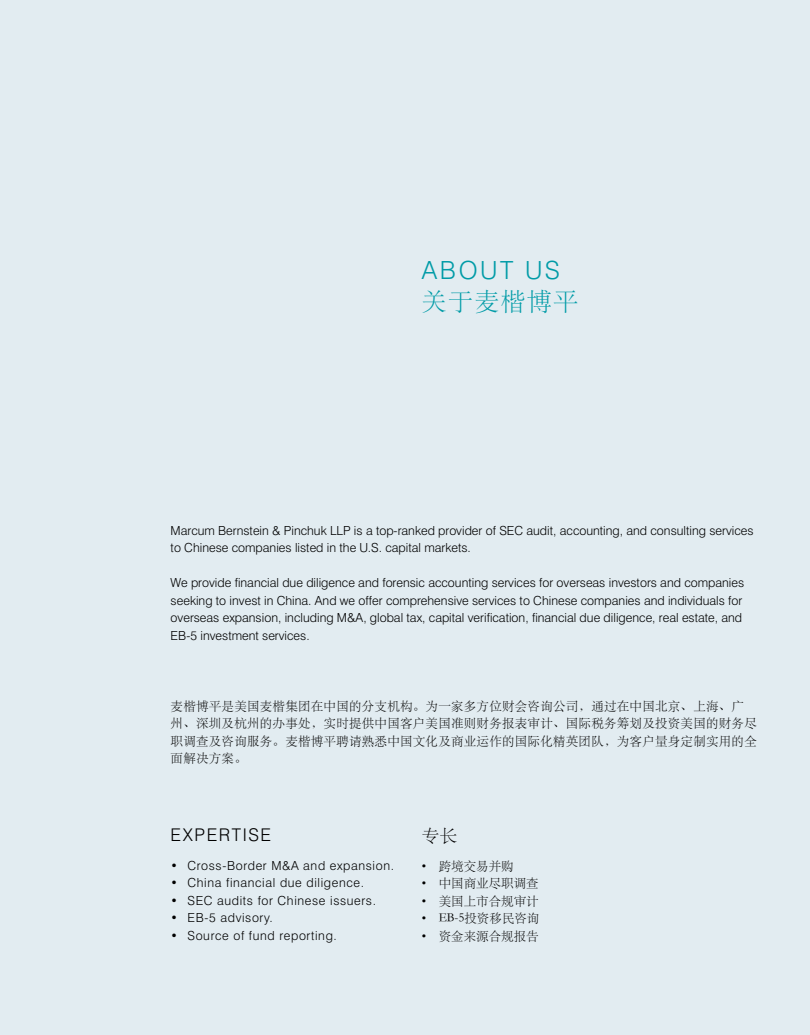
<style>
.page{position:relative;width:810px;height:1035px;background:#e2ecf1}
.page>*{position:absolute;margin:0;border:0;box-sizing:border-box;transform-origin:0 0}
.t1{font:300 25px "Swiss 721 BT";letter-spacing:.1em;color:#009ba7}
.t2{font:25px "ST Songti SC Light";letter-spacing:.05em;color:#009ba7}
.t3{font:300 17.5px "Swiss 721 BT";letter-spacing:.09em;color:#000}
.t4{font:17.5px "ST Songti SC Light";color:#000}
.t5{font:300 12.5px/17.5px "Swiss 721 BT";color:#000}
.t6{font:12.5px/17.5px "ST Songti SC Light";letter-spacing:.02em;color:#000}
.t7{font:300 12.5px "Swiss 721 BT";letter-spacing:.05em;color:#000}
.t8{font:12.5px "ST Songti SC Light";color:#000}
</style>
<div class="page">
<h1 class="t1" style="left:422px;top:255px;width:140px">ABOUT US</h1>
<h1 class="t2" style="left:422px;top:285px;width:158px">关于麦楷博平</h1>
<p class="t5" style="left:171px;top:521px;width:585px">Marcum Bernstein &amp; Pinchuk LLP is a top-ranked provider of SEC audit, accounting, and consulting services to Chinese companies listed in the U.S. capital markets.</p>
<p class="t5" style="left:171px;top:574px;width:575px">We provide financial due diligence and forensic accounting services for overseas investors and companies seeking to invest in China. And we offer comprehensive services to Chinese companies and individuals for overseas expansion, including M&amp;A, global tax, capital verification, financial due diligence, real estate, and EB-5 investment services.</p>
<p class="t6" style="left:171px;top:696px;width:588px">麦楷博平是美国麦楷集团在中国的分支机构。为一家多方位财会咨询公司，通过在中国北京、上海、广州、深圳及杭州的办事处，实时提供中国客户美国准则财务报表审计、国际税务筹划及投资美国的财务尽职调查及咨询服务。麦楷博平聘请熟悉中国文化及商业运作的国际化精英团队，为客户量身定制实用的全面解决方案。</p>
<h2 class="t3" style="left:171px;top:824px;width:102px">EXPERTISE</h2>
<p class="t7" style="left:171px;top:858px;width:225px">• Cross-Border M&amp;A and expansion.</p>
<p class="t7" style="left:171px;top:875px;width:195px">• China financial due diligence.</p>
<p class="t7" style="left:171px;top:893px;width:207px">• SEC audits for Chinese issuers.</p>
<p class="t7" style="left:171px;top:910px;width:104px">• EB-5 advisory.</p>
<p class="t7" style="left:171px;top:928px;width:168px">• Source of fund reporting.</p>
<h2 class="t4" style="left:422px;top:825px;width:37px">专长</h2>
<p class="t6" style="left:422px;top:857px;width:93px">• 跨境交易并购</p>
<p class="t8" style="left:422px;top:876px;width:118px">• 中国商业尽职调查</p>
<p class="t8" style="left:422px;top:893px;width:118px">• 美国上市合规审计</p>
<p class="t8" style="left:422px;top:911px;width:119px">• EB-5投资移民咨询</p>
<p class="t8" style="left:422px;top:928px;width:118px">• 资金来源合规报告</p>
</div>
